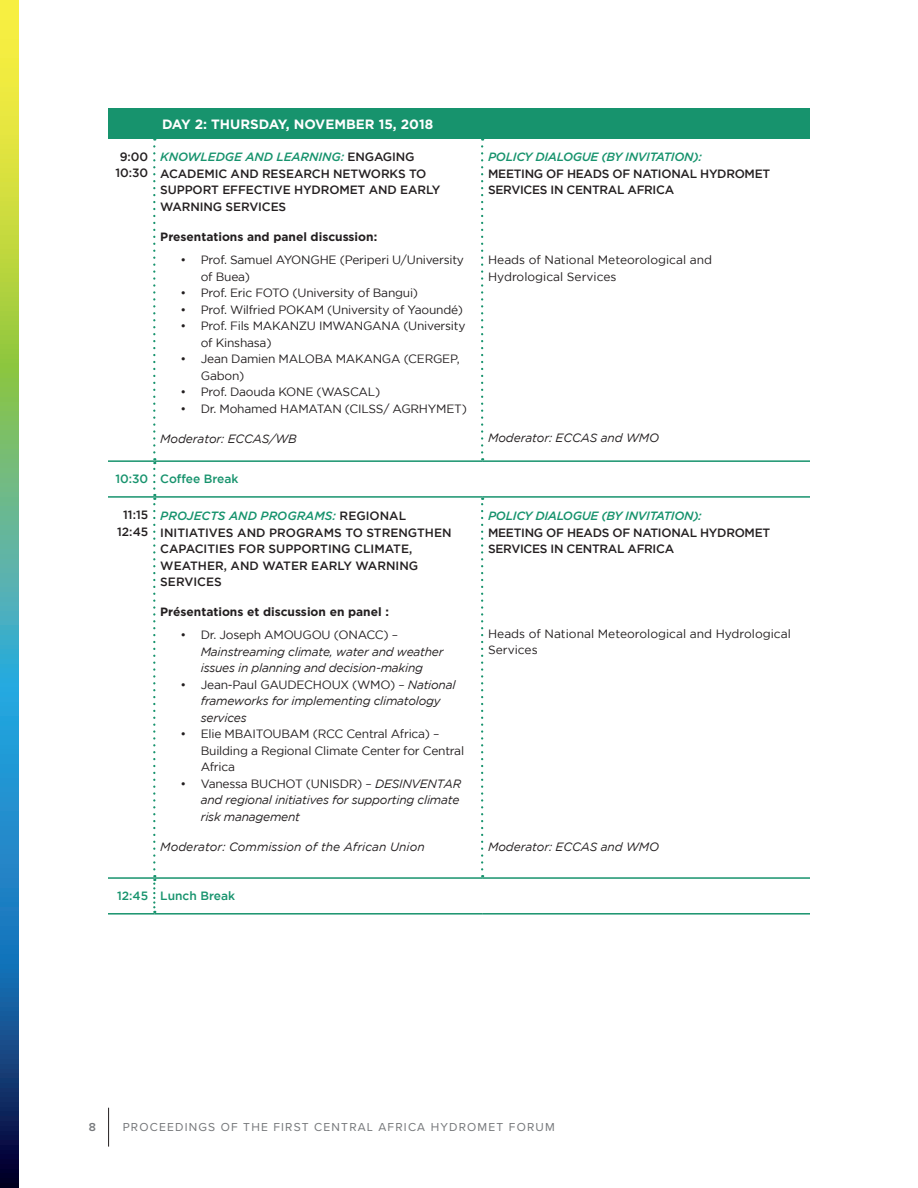
<style>
.page{position:relative;width:918px;height:1188px;background:#fff}
.page>*{position:absolute;margin:0;border:0;box-sizing:border-box;transform-origin:0 0}
.t1{font:700 13.5px "Gotham";color:#fff}
.t2{font:12px/16.5px "Gotham";letter-spacing:-.02em;color:#231f20}
.t3{font:500 12px/16.5px "Gotham";letter-spacing:-.01em;color:#231f20}
.t4{font:italic 12px/16.5px "Gotham";letter-spacing:-.02em;color:#231f20}
.t5{font:12px/16.5px "Gotham";color:#231f20}
.t6{font:700 12px "Gotham";color:#231f20}
.t7{font:italic 500 12px "Gotham";letter-spacing:-.025em;color:#17936d}
.t8{font:12px "Proxima Nova";letter-spacing:.1em;color:#76787b}
.t9{font:italic 12px "Gotham";color:#231f20}
.t10{font:500 12px "Gotham";color:#17936d}
.t11{font:600 12px "Proxima Nova";color:#76787b}
.s1{font-style:italic;color:#17936d}
.s2{font-style:normal}
</style>
<div class="page">
<hr style="left:108px;top:1108px;width:1px;height:39px;background:#231f20">
<div style="left:108px;top:108px;width:702px;height:30px;background:#17936d"></div>
<svg style="left:153px;top:138px;width:2px;height:314px"></svg>
<svg style="left:481px;top:138px;width:2px;height:314px"></svg>
<svg style="left:153px;top:458px;width:2px;height:411px"></svg>
<svg style="left:481px;top:498px;width:2px;height:371px"></svg>
<hr style="left:108px;top:460px;width:46px;height:2px;background:#17936d">
<hr style="left:154px;top:460px;width:328px;height:2px;background:#17936d">
<hr style="left:482px;top:460px;width:328px;height:2px;background:#17936d">
<hr style="left:108px;top:496px;width:46px;height:2px;background:#17936d">
<hr style="left:154px;top:496px;width:328px;height:2px;background:#17936d">
<hr style="left:482px;top:496px;width:328px;height:2px;background:#17936d">
<hr style="left:108px;top:877px;width:46px;height:2px;background:#17936d">
<hr style="left:154px;top:877px;width:328px;height:2px;background:#17936d">
<hr style="left:482px;top:877px;width:328px;height:2px;background:#17936d">
<svg style="left:153px;top:875px;width:2px;height:38px"></svg>
<hr style="left:108px;top:913px;width:46px;height:2px;background:#17936d">
<hr style="left:154px;top:913px;width:328px;height:2px;background:#17936d">
<hr style="left:482px;top:913px;width:328px;height:2px;background:#17936d">
<svg style="left:0;top:0;width:19px;height:1188px;background:#64a180"></svg>
<p class="t1" style="left:162px;top:115px;width:273px">DAY 2: THURSDAY, NOVEMBER 15, 2018</p>
<p class="t3" style="left:115px;top:148px;width:34px;text-align:center">9:00<br>10:30</p>
<p class="t3" style="left:160px;top:149px;width:282px"><span class="s1">KNOWLEDGE AND LEARNING:</span> ENGAGING<br>ACADEMIC AND RESEARCH NETWORKS TO<br>SUPPORT EFFECTIVE HYDROMET AND EARLY<br>WARNING SERVICES</p>
<p class="t6" style="left:160px;top:229px;width:218px">Presentations and panel discussion:</p>
<p class="t2" style="left:201px;top:252px;width:265px;text-indent:-20px">• Prof. Samuel AYONGHE (Periperi U/University of Buea)</p>
<p class="t2" style="left:181px;top:285px;width:239px">• Prof. Eric FOTO (University of Bangui)</p>
<p class="t2" style="left:181px;top:301px;width:284px">• Prof. Wilfried POKAM (University of Yaoundé)</p>
<p class="t2" style="left:201px;top:318px;width:266px;text-indent:-20px">• Prof. Fils MAKANZU IMWANGANA (University of Kinshasa)</p>
<p class="t2" style="left:201px;top:351px;width:260px;text-indent:-20px">• Jean Damien MALOBA MAKANGA (CERGEP,<br>Gabon)</p>
<p class="t2" style="left:181px;top:384px;width:201px">• Prof. Daouda KONE (WASCAL)</p>
<p class="t2" style="left:181px;top:400px;width:288px">• Dr. Mohamed HAMATAN (CILSS/ AGRHYMET)</p>
<p class="t4" style="left:160px;top:430px;width:138px">Moderator: ECCAS/WB</p>
<p class="t10" style="left:115px;top:472px;width:125px">10:30 Coffee Break</p>
<p class="t3" style="left:117px;top:506px;width:33px;text-align:center">11:15<br>12:45</p>
<p class="t3" style="left:160px;top:507px;width:293px"><span class="s1">PROJECTS AND PROGRAMS:</span> REGIONAL<br>INITIATIVES AND PROGRAMS TO STRENGTHEN<br>CAPACITIES FOR SUPPORTING CLIMATE,<br>WEATHER, AND WATER EARLY WARNING<br>SERVICES</p>
<p class="t6" style="left:160px;top:604px;width:230px">Présentations et discussion en panel :</p>
<p class="t2" style="left:181px;top:627px;width:219px">• Dr. Joseph AMOUGOU (ONACC) –</p>
<p class="t4" style="left:201px;top:643px;width:244px">Mainstreaming climate, water and weather issues in planning and decision-making</p>
<p class="t4" style="left:201px;top:676px;width:256px;text-indent:-20px"><span class="s2">• Jean-Paul GAUDECHOUX (WMO) –</span> National frameworks for implementing climatology services</p>
<p class="t2" style="left:201px;top:726px;width:265px;text-indent:-20px">• Elie MBAITOUBAM (RCC Central Africa) –<br>Building a Regional Climate Center for Central<br>Africa</p>
<p class="t4" style="left:201px;top:775px;width:262px;text-indent:-20px"><span class="s2">• Vanessa BUCHOT (UNISDR) –</span> DESINVENTAR and regional initiatives for supporting climate risk management</p>
<p class="t9" style="left:160px;top:840px;width:266px">Moderator: Commission of the African Union</p>
<p class="t10" style="left:117px;top:889px;width:119px">12:45 Lunch Break</p>
<p class="t7" style="left:488px;top:149px;width:215px">POLICY DIALOGUE (BY INVITATION):</p>
<p class="t3" style="left:488px;top:165px;width:284px">MEETING OF HEADS OF NATIONAL HYDROMET<br>SERVICES IN CENTRAL AFRICA</p>
<p class="t5" style="left:488px;top:252px;width:225px">Heads of National Meteorological and<br>Hydrological Services</p>
<p class="t4" style="left:488px;top:430px;width:173px">Moderator: ECCAS and WMO</p>
<p class="t7" style="left:488px;top:508px;width:215px">POLICY DIALOGUE (BY INVITATION):</p>
<p class="t3" style="left:488px;top:524px;width:284px">MEETING OF HEADS OF NATIONAL HYDROMET<br>SERVICES IN CENTRAL AFRICA</p>
<p class="t5" style="left:488px;top:625px;width:304px">Heads of National Meteorological and Hydrological<br>Services</p>
<p class="t4" style="left:488px;top:839px;width:173px">Moderator: ECCAS and WMO</p>
<p class="t11" style="left:89px;top:1120px;width:9px">8</p>
<p class="t8" style="left:123px;top:1118px;width:18px">PROCEEDING</p>
<p class="t8" style="left:208px;top:1118px;width:116px">S OF THE FIRST CENTRA</p>
<p class="t8" style="left:367px;top:1118px;width:37px">L AFRICA</p>
<p class="t8" style="left:431px;top:1118px;width:20px">HYDROMET</p>
<p class="t8" style="left:509px;top:1118px;width:18px">FORUM</p>
</div>
